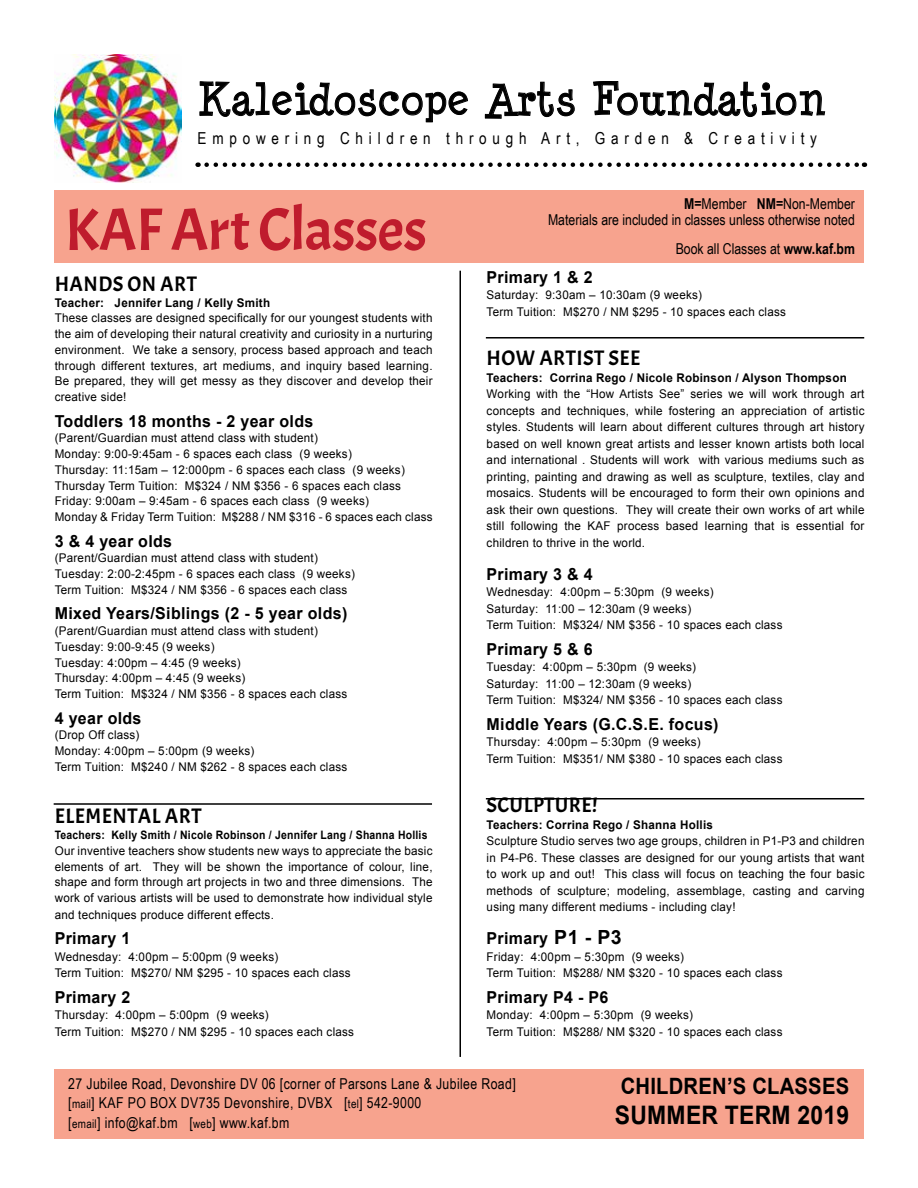
<style>
.page{position:relative;width:918px;height:1188px;background:#fff}
.page>*{position:absolute;margin:0;border:0;box-sizing:border-box;transform-origin:0 0}
.t1{font:60px "Acme";letter-spacing:-.01em;color:#bf1c2d}
.t2{font:43.35px "Minya Nouvelle";letter-spacing:.03em;color:#000}
.t3{font:700 25.5px "Arial";letter-spacing:.01em;color:#000;scale:.9 1}
.t4{font:700 22.5px "Arial";letter-spacing:.01em;color:#000;scale:.9 1}
.t5{font:21px "Acme";letter-spacing:.02em;color:#000}
.t6{font:700 16.5px "Arial";letter-spacing:.02em;color:#000}
.t7{font:16.5px "Arial Narrow";letter-spacing:.35em;color:#000}
.t8{font:15px/19.5px "Arial Narrow";letter-spacing:.025em;color:#000}
.t9{font:15px/16.5px "Arial Narrow";color:#000;text-align:right}
.t10{font:12px/16.5px "Arial";letter-spacing:.02em;color:#000}
.t11{font:700 12px "Arial";letter-spacing:.02em;color:#000}
.t12{font:700 11.7px "Arial";letter-spacing:.02em;color:#000;scale:.9 1}
.s1{font-weight:700}
.s2{font-size:19.5px}
.s3{font-size:12px}
</style>
<div class="page">
<svg style="left:207px;top:162px;width:658px;height:5px"></svg>
<svg style="left:199px;top:81px;width:269px;height:42px"></svg>
<svg style="left:485px;top:81px;width:90px;height:38px"></svg>
<svg style="left:593px;top:81px;width:232px;height:36px"></svg>
<img style="left:54px;top:54px;width:99px;height:129px">
<div style="left:54px;top:190px;width:810px;height:72px;background:#f7a38e"></div>
<hr style="left:460px;top:271px;width:1px;height:786px;background:#000">
<hr style="left:54px;top:803px;width:378px;height:2px;background:#000">
<hr style="left:486px;top:337px;width:378px;height:2px;background:#000">
<img style="left:56px;top:56px;width:126px;height:126px">
<div style="left:54px;top:1070px;width:809px;height:69px;background:#f7a38e"></div>
<hr style="left:486px;top:798px;width:378px;height:2px;background:#000">
<h2 class="t2" style="left:198px;top:75px;width:629px">Kaleidoscope Arts Foundation</h2>
<h3 class="t7" style="left:198px;top:126px;width:621px">Empowering Children through Art, Garden &amp; Creativity</h3>
<h1 class="t1" style="left:65px;top:192px;width:364px">KAF Art Classes</h1>
<h3 class="t5" style="left:55px;top:271px;width:144px">HANDS ON ART</h3>
<p class="t11" style="left:55px;top:294px;width:217px">Teacher: Jennifer Lang / Kelly Smith</p>
<p class="t10" style="left:55px;top:310px;width:379px;line-height:15.8px;text-align:justify">These classes are designed specifically for our youngest students with the aim of developing their natural creativity and curiosity in a nurturing environment. We take a sensory, process based approach and teach through different textures, art mediums, and inquiry based learning.<br>Be prepared, they will get messy as they discover and develop their creative side!</p>
<h3 class="t6" style="left:55px;top:410px;width:260px">Toddlers 18 months - 2 year olds</h3>
<p class="t10" style="left:55px;top:430px;width:379px;line-height:15.8px">(Parent/Guardian must attend class with student)<br>Monday: 9:00-9:45am - 6 spaces each class (9 weeks)<br>Thursday: 11:15am – 12:000pm - 6 spaces each class (9 weeks)<br>Thursday Term Tuition: M$324 / NM $356 - 6 spaces each class Friday: 9:00am – 9:45am - 6 spaces each class (9 weeks)<br>Monday &amp; Friday Term Tuition: M$288 / NM $316 - 6 spaces each class</p>
<h3 class="t6" style="left:55px;top:530px;width:119px">3 &amp; 4 year olds</h3>
<p class="t10" style="left:55px;top:550px;width:302px;line-height:15.8px">(Parent/Guardian must attend class with student)<br>Tuesday: 2:00-2:45pm - 6 spaces each class (9 weeks)<br>Term Tuition: M$324 / NM $356 - 6 spaces each class</p>
<h3 class="t6" style="left:55px;top:603px;width:294px">Mixed Years/Siblings (2 - 5 year olds)</h3>
<p class="t10" style="left:55px;top:623px;width:294px;line-height:15.8px">(Parent/Guardian must attend class with student)<br>Tuesday: 9:00-9:45 (9 weeks)<br>Tuesday: 4:00pm – 4:45 (9 weeks)<br>Thursday: 4:00pm – 4:45 (9 weeks)<br>Term Tuition: M$324 / NM $356 - 8 spaces each class</p>
<h3 class="t6" style="left:55px;top:707px;width:88px">4 year olds</h3>
<p class="t10" style="left:55px;top:727px;width:294px;line-height:15.8px">(Drop Off class)<br>Monday: 4:00pm – 5:00pm (9 weeks)<br>Term Tuition: M$240 / NM $262 - 8 spaces each class</p>
<h3 class="t5" style="left:55px;top:803px;width:148px">ELEMENTAL ART</h3>
<p class="t12" style="left:55px;top:827px;width:416px">Teachers: Kelly Smith / Nicole Robinson / Jennifer Lang / Shanna Hollis</p>
<p class="t10" style="left:55px;top:843px;width:379px;line-height:15.9px;text-align:justify">Our inventive teachers show students new ways to appreciate the basic elements of art. They will be shown the importance of colour, line, shape and form through art projects in two and three dimensions. The work of various artists will be used to demonstrate how individual style and techniques produce different effects.</p>
<h3 class="t6" style="left:55px;top:927px;width:77px">Primary 1</h3>
<p class="t10" style="left:55px;top:948px;width:297px">Wednesday: 4:00pm – 5:00pm (9 weeks)<br>Term Tuition: M$270/ NM $295 - 10 spaces each class</p>
<h3 class="t6" style="left:55px;top:986px;width:77px">Primary 2</h3>
<p class="t10" style="left:55px;top:1007px;width:301px">Thursday: 4:00pm – 5:00pm (9 weeks)<br>Term Tuition: M$270 / NM $295 - 10 spaces each class</p>
<p class="t9" style="left:548px;top:195px;width:309px"><span class="s1">M=</span>Member <span class="s1">NM=</span>Non-Member<br>Materials are included in classes unless otherwise noted</p>
<p class="t9" style="left:676px;top:240px;width:181px">Book all Classes at <span class="s1">www.kaf.bm</span></p>
<h3 class="t6" style="left:487px;top:266px;width:108px">Primary 1 &amp; 2</h3>
<p class="t10" style="left:487px;top:287px;width:301px">Saturday: 9:30am – 10:30am (9 weeks)<br>Term Tuition: M$270 / NM $295 - 10 spaces each class</p>
<h3 class="t5" style="left:487px;top:345px;width:155px">HOW ARTIST SEE</h3>
<p class="t11" style="left:487px;top:369px;width:362px">Teachers: Corrina Rego / Nicole Robinson / Alyson Thompson</p>
<p class="t10" style="left:487px;top:386px;width:379px;text-align:justify">Working with the “How Artists See” series we will work through art concepts and techniques, while fostering an appreciation of artistic styles. Students will learn about different cultures through art history based on well known great artists and lesser known artists both local and international . Students will work with various mediums such as printing, painting and drawing as well as sculpture, textiles, clay and mosaics. Students will be encouraged to form their own opinions and ask their own questions. They will create their own works of art while still following the KAF process based learning that is essential for children to thrive in the world.</p>
<h3 class="t6" style="left:487px;top:563px;width:108px">Primary 3 &amp; 4</h3>
<p class="t10" style="left:487px;top:584px;width:297px">Wednesday: 4:00pm – 5:30pm (9 weeks)<br>Saturday: 11:00 – 12:30am (9 weeks)<br>Term Tuition: M$324/ NM $356 - 10 spaces each class</p>
<h3 class="t6" style="left:487px;top:638px;width:108px">Primary 5 &amp; 6</h3>
<p class="t10" style="left:487px;top:659px;width:297px">Tuesday: 4:00pm – 5:30pm (9 weeks)<br>Saturday: 11:00 – 12:30am (9 weeks)<br>Term Tuition: M$324/ NM $356 - 10 spaces each class</p>
<h3 class="t6" style="left:487px;top:713px;width:233px">Middle Years (G.C.S.E. focus)</h3>
<p class="t10" style="left:487px;top:734px;width:297px">Thursday: 4:00pm – 5:30pm (9 weeks)<br>Term Tuition: M$351/ NM $380 - 10 spaces each class</p>
<h3 class="t5" style="left:487px;top:792px;width:112px">SCULPTURE!</h3>
<p class="t11" style="left:487px;top:816px;width:228px">Teachers: Corrina Rego / Shanna Hollis</p>
<p class="t10" style="left:487px;top:833px;width:379px;text-align:justify">Sculpture Studio serves two age groups, children in P1-P3 and children in P4-P6. These classes are designed for our young artists that want to work up and out! This class will focus on teaching the four basic methods of sculpture; modeling, assemblage, casting and carving using many different mediums - including clay!</p>
<h3 class="t6" style="left:487px;top:927px;width:137px">Primary <span class="s2">P1 - P3</span></h3>
<p class="t10" style="left:487px;top:948px;width:297px">Friday: 4:00pm – 5:30pm (9 weeks)<br>Term Tuition: M$288/ NM $320 - 10 spaces each class</p>
<h3 class="t6" style="left:487px;top:986px;width:123px">Primary P4 - P6</h3>
<p class="t10" style="left:487px;top:1007px;width:297px">Monday: 4:00pm – 5:30pm (9 weeks)<br>Term Tuition: M$288/ NM $320 - 10 spaces each class</p>
<p class="t8" style="left:68px;top:1073px;width:449px">27 Jubilee Road, Devonshire DV 06 [corner of Parsons Lane &amp; Jubilee Road] [<span class="s3">mail</span>] KAF PO BOX DV735 Devonshire, DVBX [<span class="s3">tel</span>] 542-9000<br>[<span class="s3">email</span>] info@kaf.bm [<span class="s3">web</span>] www.kaf.bm</p>
<h3 class="t4" style="left:621px;top:1071px;width:255px">CHILDREN’S CLASSES</h3>
<h3 class="t3" style="left:615px;top:1098px;width:262px">SUMMER TERM 2019</h3>
</div>
